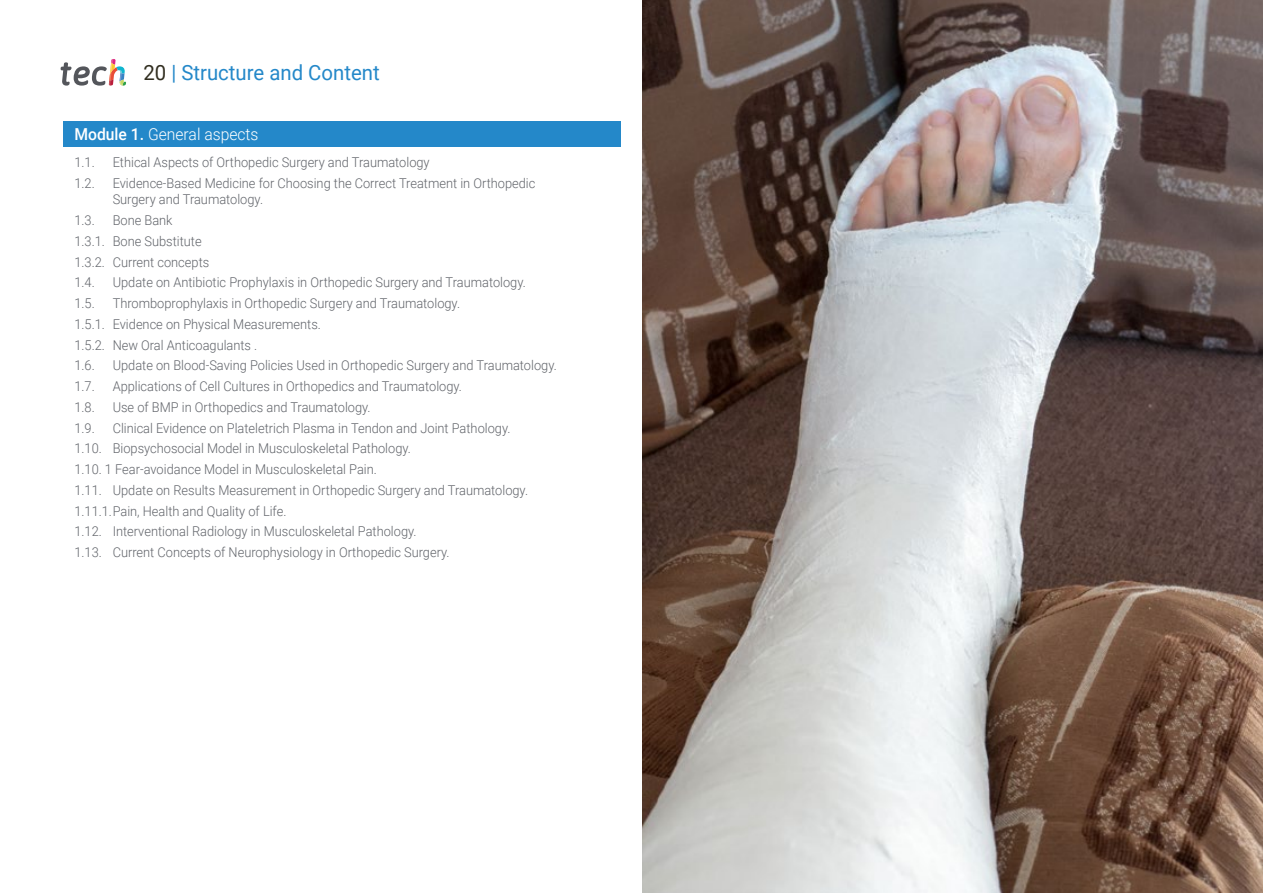
<style>
.page{position:relative;width:1263px;height:893px;background:#fff}
.page>*{position:absolute;margin:0;border:0;box-sizing:border-box;transform-origin:0 0}
.t1{font:21px "Roboto";color:#2488c9}
.t2{font:300 16.5px "Roboto";color:#fff;scale:.95 1}
.t3{font:300 13.5px/20.7px "Roboto";color:#61646a;scale:.95 1}
.s1{color:#312e20}
.s2{font-weight:500}
</style>
<div class="page">
<div style="left:63px;top:121px;width:558px;height:25px;background:#2488c9"></div>
<img style="left:642px;top:0;width:621px;height:893px">
<svg style="left:61px;top:59px;width:65px;height:27px"></svg>
<h1 class="t1" style="left:144px;top:57px;width:238px"><span class="s1">20</span> | Structure and Content</h1>
<p class="t2" style="left:74px;top:123px;width:195px"><span class="s2">Module 1.</span> General aspects</p>
<p class="t3" style="left:74px;top:151px;width:23px">1.1.</p>
<p class="t3" style="left:113px;top:151px;width:335px">Ethical Aspects of Orthopedic Surgery and Traumatology</p>
<p class="t3" style="left:74px;top:172px;width:23px">1.2.</p>
<p class="t3" style="left:113px;top:174px;width:446px;line-height:16.5px">Evidence-Based Medicine for Choosing the Correct Treatment in Orthopedic<br>Surgery and Traumatology.</p>
<p class="t3" style="left:74px;top:209px;width:23px">1.3.</p>
<p class="t3" style="left:74px;top:209px;width:143px;text-indent:38px">Bone Bank<br>1.3.1. Bone Substitute<br>1.3.2. Current concepts<br>1.4.</p>
<p class="t3" style="left:113px;top:272px;width:436px">Update on Antibiotic Prophylaxis in Orthopedic Surgery and Traumatology.</p>
<p class="t3" style="left:74px;top:292px;width:407px;text-indent:38px">Thromboprophylaxis in Orthopedic Surgery and Traumatology.<br>1.5.1. Evidence on Physical Measurements.<br>1.5.2. New Oral Anticoagulants .<br>1.6.</p>
<p class="t3" style="left:74px;top:292px;width:23px">1.5.</p>
<p class="t3" style="left:113px;top:355px;width:469px">Update on Blood-Saving Policies Used in Orthopedic Surgery and Traumatology.</p>
<p class="t3" style="left:74px;top:375px;width:23px">1.7.</p>
<p class="t3" style="left:113px;top:375px;width:369px">Applications of Cell Cultures in Orthopedics and Traumatology.</p>
<p class="t3" style="left:74px;top:396px;width:23px">1.8.</p>
<p class="t3" style="left:113px;top:396px;width:273px">Use of BMP in Orthopedics and Traumatology.</p>
<p class="t3" style="left:74px;top:417px;width:23px">1.9.</p>
<p class="t3" style="left:74px;top:417px;width:479px;text-indent:38px">Clinical Evidence on Plateletrich Plasma in Tendon and Joint Pathology.<br>1.10. Biopsychosocial Model in Musculoskeletal Pathology.<br>1.10. 1 Fear-avoidance Model in Musculoskeletal Pain.<br>1.11. Update on Results Measurement in Orthopedic Surgery and Traumatology.<br>1.11.1.Pain, Health and Quality of Life.<br>1.12. Interventional Radiology in Musculoskeletal Pathology.<br>1.13. Current Concepts of Neurophysiology in Orthopedic Surgery.</p>
</div>
